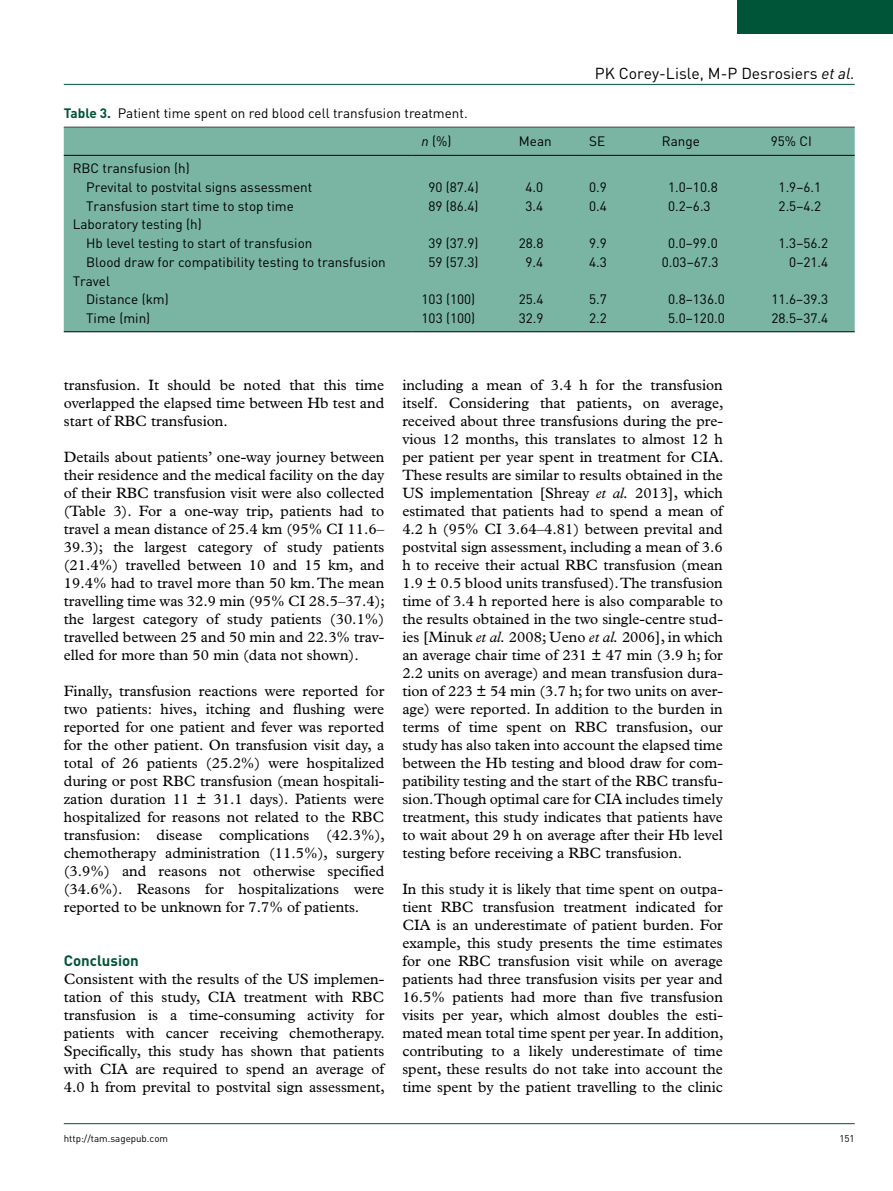
<style>
.page{position:relative;width:893px;height:1191px;background:#fff}
.page>*{position:absolute;margin:0;border:0;box-sizing:border-box;transform-origin:0 0}
.t1{font:15.75px "DIN";color:#000}
.t2{font:15px/18px "Plantin Std";color:#000;text-align:justify}
.t3{font:700 15px "DIN";color:#005437}
.t4{font:13.5px/18.8px "DIN";color:#000}
.t5{font:9.75px "DIN";color:#000}
.s1{font-weight:700;color:#005437}
.s2{font-style:italic}
</style>
<div class="page">
<hr style="left:64px;top:84px;width:791px;height:1px;background:#005437">
<hr style="left:64px;top:1123px;width:791px;height:1px;background:#005437">
<div style="left:738px;top:0;width:155px;height:34px;background:#005437"></div>
<hr style="left:64px;top:127px;width:791px;height:1px;background:#000">
<div style="left:64px;top:128px;width:791px;height:203px;background:#7ab4a3"></div>
<hr style="left:64px;top:155px;width:349px;height:1px;background:#000">
<hr style="left:413px;top:155px;width:97px;height:1px;background:#000">
<hr style="left:510px;top:155px;width:70px;height:1px;background:#000">
<hr style="left:580px;top:155px;width:73px;height:1px;background:#000">
<hr style="left:653px;top:155px;width:109px;height:1px;background:#000">
<hr style="left:762px;top:155px;width:93px;height:1px;background:#000">
<hr style="left:64px;top:331px;width:349px;height:1px;background:#000">
<hr style="left:413px;top:331px;width:97px;height:1px;background:#000">
<hr style="left:510px;top:331px;width:70px;height:1px;background:#000">
<hr style="left:580px;top:331px;width:73px;height:1px;background:#000">
<hr style="left:653px;top:331px;width:109px;height:1px;background:#000">
<hr style="left:762px;top:331px;width:93px;height:1px;background:#000">
<p class="t4" style="left:422px;top:98px;width:48px;line-height:28.5px;text-indent:-358px"><span class="s1">Table 3.</span> Patient time spent on red blood cell transfusion treatment. <span class="s2">n</span> (%)</p>
<p class="t1" style="left:595px;top:63px;width:261px">PK Corey-Lisle, M-P Desrosiers <span class="s2">et al.</span></p>
<p class="t4" style="left:519px;top:132px;width:34px">Mean</p>
<p class="t4" style="left:589px;top:132px;width:18px">SE</p>
<p class="t4" style="left:662px;top:132px;width:40px">Range</p>
<p class="t4" style="left:771px;top:132px;width:43px">95% CI</p>
<p class="t4" style="left:86px;top:158px;width:228px;text-indent:-14px">RBC transfusion (h)<br>Prevital to postvital signs assessment</p>
<p class="t4" style="left:428px;top:177px;width:52px">90 (87.4)</p>
<p class="t4" style="left:526px;top:177px;width:19px">4.0</p>
<p class="t4" style="left:589px;top:177px;width:19px">0.9</p>
<p class="t4" style="left:668px;top:177px;width:51px">1.0–10.8</p>
<p class="t4" style="left:779px;top:177px;width:44px">1.9–6.1</p>
<p class="t4" style="left:86px;top:196px;width:209px">Transfusion start time to stop time</p>
<p class="t4" style="left:428px;top:196px;width:52px">89 (86.4)</p>
<p class="t4" style="left:526px;top:196px;width:19px">3.4</p>
<p class="t4" style="left:589px;top:196px;width:19px">0.4</p>
<p class="t4" style="left:668px;top:196px;width:44px">0.2–6.3</p>
<p class="t4" style="left:779px;top:196px;width:44px">2.5–4.2</p>
<p class="t4" style="left:86px;top:215px;width:228px;text-indent:-14px">Laboratory testing (h)<br>Hb level testing to start of transfusion</p>
<p class="t4" style="left:428px;top:233px;width:52px">39 (37.9)</p>
<p class="t4" style="left:519px;top:233px;width:26px">28.8</p>
<p class="t4" style="left:589px;top:233px;width:19px">9.9</p>
<p class="t4" style="left:668px;top:233px;width:51px">0.0–99.0</p>
<p class="t4" style="left:779px;top:233px;width:51px">1.3–56.2</p>
<p class="t4" style="left:86px;top:252px;width:301px">Blood draw for compatibility testing to transfusion</p>
<p class="t4" style="left:428px;top:252px;width:52px">59 (57.3)</p>
<p class="t4" style="left:526px;top:252px;width:19px">9.4</p>
<p class="t4" style="left:589px;top:252px;width:19px">4.3</p>
<p class="t4" style="left:662px;top:252px;width:58px">0.03–67.3</p>
<p class="t4" style="left:789px;top:252px;width:40px">0–21.4</p>
<p class="t4" style="left:86px;top:271px;width:84px;text-indent:-14px">Travel<br>Distance (km)</p>
<p class="t4" style="left:422px;top:290px;width:55px">103 (100)</p>
<p class="t4" style="left:519px;top:290px;width:26px">25.4</p>
<p class="t4" style="left:589px;top:290px;width:19px">5.7</p>
<p class="t4" style="left:668px;top:290px;width:58px">0.8–136.0</p>
<p class="t4" style="left:771px;top:290px;width:58px">11.6–39.3</p>
<p class="t4" style="left:86px;top:308px;width:66px">Time (min)</p>
<p class="t4" style="left:422px;top:308px;width:55px">103 (100)</p>
<p class="t4" style="left:519px;top:308px;width:26px">32.9</p>
<p class="t4" style="left:589px;top:308px;width:19px">2.2</p>
<p class="t4" style="left:668px;top:308px;width:58px">5.0–120.0</p>
<p class="t4" style="left:771px;top:308px;width:58px">28.5–37.4</p>
<p class="t2" style="left:64px;top:376px;width:322px">transfusion. It should be noted that this time overlapped the elapsed time between Hb test and start of RBC transfusion.</p>
<p class="t2" style="left:64px;top:448px;width:323px">Details about patients’ one-way journey between their residence and the medical facility on the day of their RBC transfusion visit were also collected (Table 3). For a one-way trip, patients had to travel a mean distance of 25.4 km (95% CI 11.6– 39.3); the largest category of study patients (21.4%) travelled between 10 and 15 km, and 19.4% had to travel more than 50 km. The mean travelling time was 32.9 min (95% CI 28.5–37.4); the largest category of study patients (30.1%) travelled between 25 and 50 min and 22.3% trav&shy;elled for more than 50 min (data not shown).</p>
<p class="t2" style="left:64px;top:682px;width:323px">Finally, transfusion reactions were reported for two patients: hives, itching and flushing were reported for one patient and fever was reported for the other patient. On transfusion visit day, a total of 26 patients (25.2%) were hospitalized during or post RBC transfusion (mean hospitali&shy;zation duration 11 ± 31.1 days). Patients were hospitalized for reasons not related to the RBC transfusion: disease complications (42.3%), chemotherapy administration (11.5%), surgery (3.9%) and reasons not otherwise specified (34.6%). Reasons for hospitalizations were reported to be unknown for 7.7% of patients.</p>
<p class="t3" style="left:64px;top:951px;width:77px">Conclusion</p>
<p class="t2" style="left:64px;top:970px;width:323px">Consistent with the results of the US implemen&shy;tation of this study, CIA treatment with RBC transfusion is a time-consuming activity for patients with cancer receiving chemotherapy.<br>Specifically, this study has shown that patients with CIA are required to spend an average of 4.0 h from prevital to postvital sign assessment,</p>
<p class="t2" style="left:402px;top:376px;width:323px">including a mean of 3.4 h for the transfusion itself. Considering that patients, on average, received about three transfusions during the pre&shy;vious 12 months, this translates to almost 12 h per patient per year spent in treatment for CIA.<br>These results are similar to results obtained in the US implementation [Shreay <span class="s2">et al.</span> 2013], which estimated that patients had to spend a mean of 4.2 h (95% CI 3.64–4.81) between prevital and postvital sign assessment, including a mean of 3.6 h to receive their actual RBC transfusion (mean 1.9 ± 0.5 blood units transfused). The transfusion time of 3.4 h reported here is also comparable to the results obtained in the two single-centre stud&shy;ies [Minuk <span class="s2">et al.</span> 2008; Ueno <span class="s2">et al.</span> 2006], in which an average chair time of 231 ± 47 min (3.9 h; for 2.2 units on average) and mean transfusion dura&shy;tion of 223 ± 54 min (3.7 h; for two units on aver&shy;age) were reported. In addition to the burden in terms of time spent on RBC transfusion, our study has also taken into account the elapsed time between the Hb testing and blood draw for com&shy;patibility testing and the start of the RBC transfu&shy;sion. Though optimal care for CIA includes timely treatment, this study indicates that patients have to wait about 29 h on average after their Hb level testing before receiving a RBC transfusion.</p>
<p class="t2" style="left:402px;top:880px;width:323px">In this study it is likely that time spent on outpa&shy;tient RBC transfusion treatment indicated for CIA is an underestimate of patient burden. For example, this study presents the time estimates for one RBC transfusion visit while on average patients had three transfusion visits per year and 16.5% patients had more than five transfusion visits per year, which almost doubles the esti&shy;mated mean total time spent per year. In addition, contributing to a likely underestimate of time spent, these results do not take into account the time spent by the patient travelling to the clinic</p>
<p class="t5" style="left:64px;top:1132px;width:106px">http://tam.sagepub.com</p>
<p class="t5" style="left:839px;top:1132px;width:17px">151</p>
</div>
